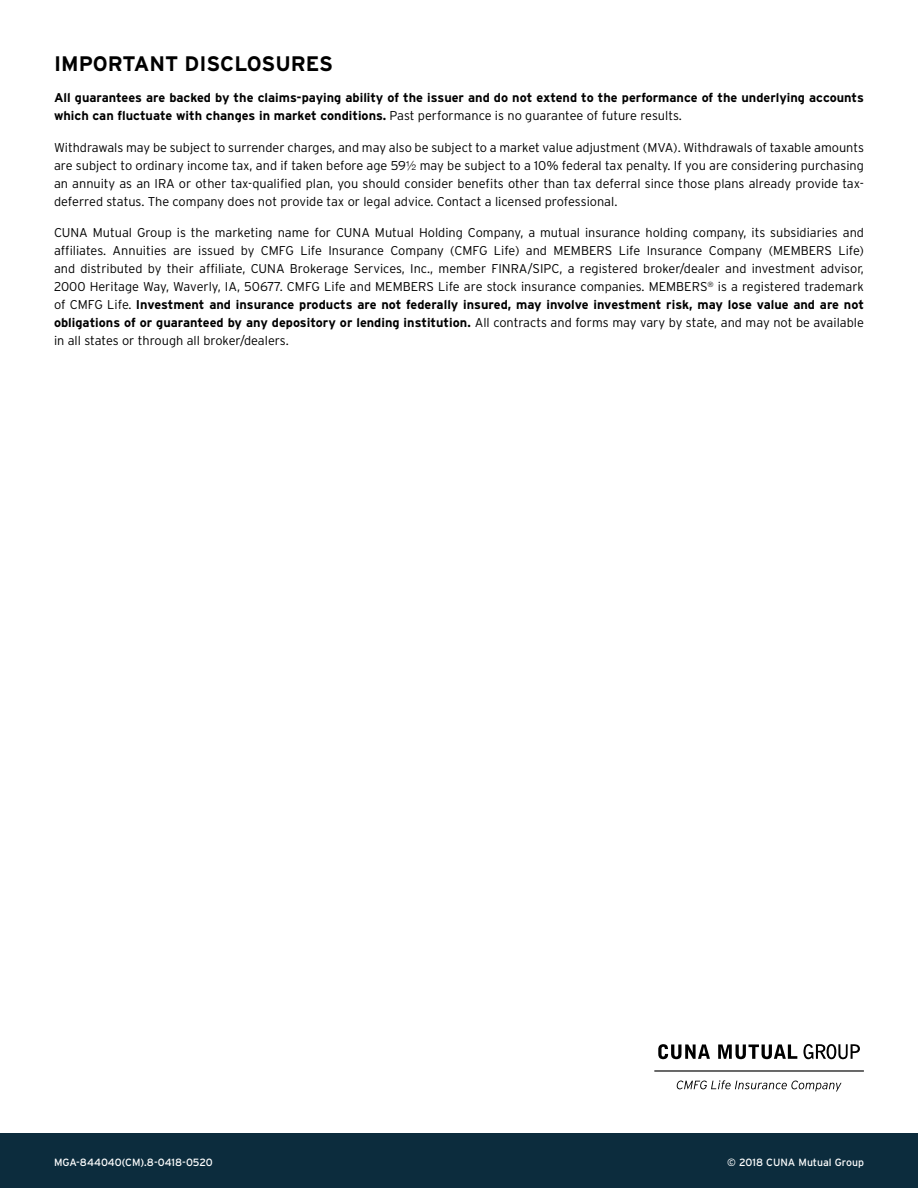
<style>
.page{position:relative;width:918px;height:1188px;background:#fff}
.page>*{position:absolute;margin:0;border:0;box-sizing:border-box;transform-origin:0 0}
.t1{font:700 21px "Interstate";color:#000}
.t2{font:300 12.75px/18px "Interstate";color:#000;text-align:justify}
.t3{font:700 12.75px/18px "Interstate";color:#000}
.t4{font:10.5px "Interstate";color:#fff}
.s1{font-weight:300}
.s2{font-family:"Helvetica Neue"}
.s3{font-weight:700}
</style>
<div class="page">
<div style="left:0;top:1134px;width:918px;height:54px;background:#0c2c3d"></div>
<hr style="left:654px;top:1070px;width:210px;height:2px;background:#000">
<svg style="left:658px;top:1044px;width:52px;height:15px"></svg>
<svg style="left:718px;top:1044px;width:79px;height:15px"></svg>
<svg style="left:803px;top:1044px;width:57px;height:15px"></svg>
<svg style="left:677px;top:1080px;width:165px;height:12px"></svg>
<h1 class="t1" style="left:54px;top:52px;width:281px">IMPORTANT DISCLOSURES</h1>
<p class="t3" style="left:54px;top:89px;width:812px">All guarantees are backed by the claims-paying ability of the issuer and do not extend to the performance of the underlying accounts which can fluctuate with changes in market conditions. <span class="s1">Past performance is no guarantee of future results.</span></p>
<p class="t2" style="left:54px;top:138px;width:812px">Withdrawals may be subject to surrender charges, and may also be subject to a market value adjustment (MVA). Withdrawals of taxable amounts are subject to ordinary income tax, and if taken before age 59<span class="s2">½</span> may be subject to a 10% federal tax penalty. If you are considering purchasing an annuity as an IRA or other tax-qualified plan, you should consider benefits other than tax deferral since those plans already provide tax&shy;deferred status. The company does not provide tax or legal advice. Contact a licensed professional.</p>
<p class="t2" style="left:54px;top:224px;width:812px">CUNA Mutual Group is the marketing name for CUNA Mutual Holding Company, a mutual insurance holding company, its subsidiaries and affiliates. Annuities are issued by CMFG Life Insurance Company (CMFG Life) and MEMBERS Life Insurance Company (MEMBERS Life) and distributed by their affiliate, CUNA Brokerage Services, Inc., member FINRA/SIPC, a registered broker/dealer and investment advisor, 2000 Heritage Way, Waverly, IA, 50677. CMFG Life and MEMBERS Life are stock insurance companies. MEMBERS<sup>®</sup> is a registered trademark of CMFG Life. <span class="s3">Investment and insurance products are not federally insured, may involve investment risk, may lose value and are not obligations of or guaranteed by any depository or lending institution.</span> All contracts and forms may vary by state, and may not be available in all states or through all broker/dealers.</p>
<p class="t4" style="left:54px;top:1157px;width:160px">MGA-844040(CM).8-0418-0520</p>
<p class="t4" style="left:727px;top:1157px;width:138px">© 2018 CUNA Mutual Group</p>
</div>
